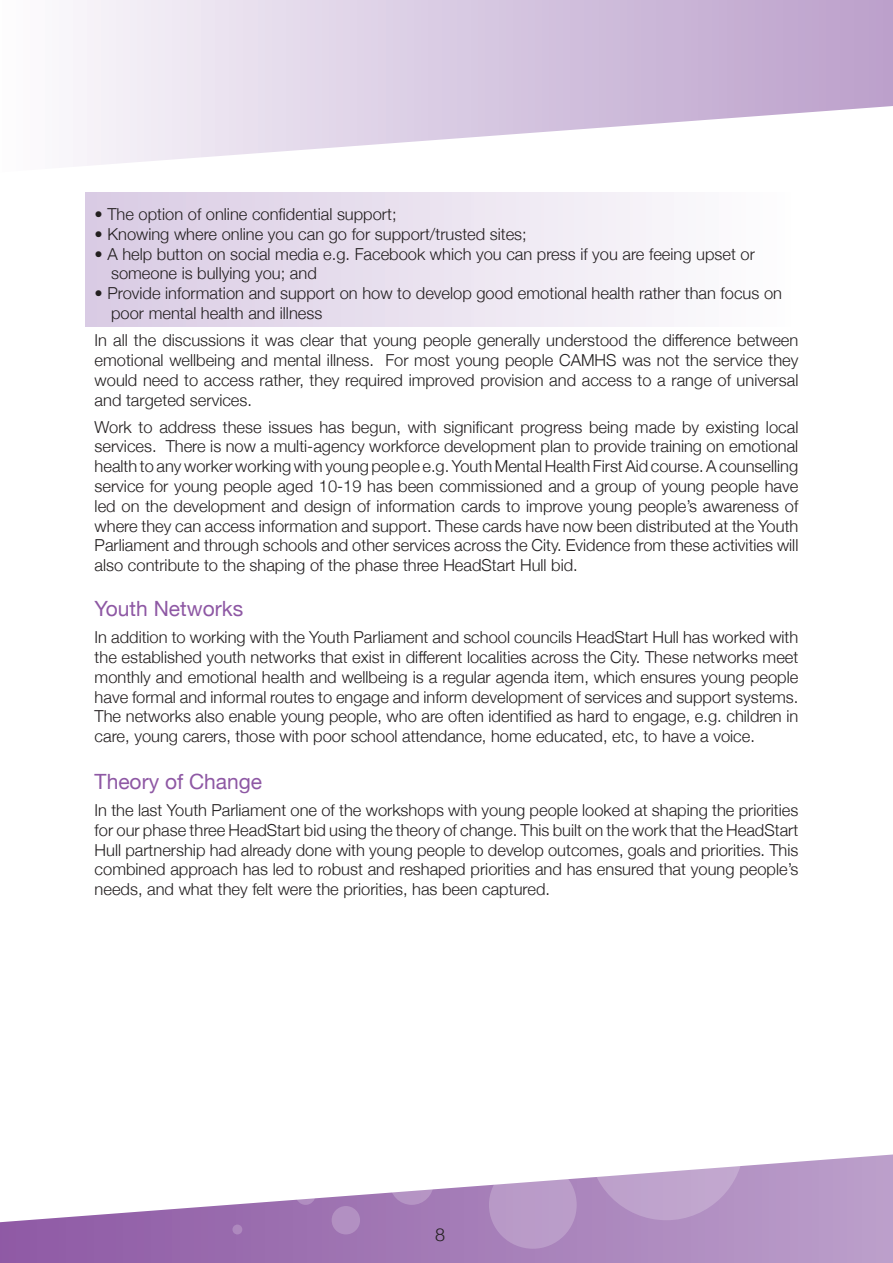
<style>
.page{position:relative;width:893px;height:1263px;background:#fff}
.page>*{position:absolute;margin:0;border:0;box-sizing:border-box;transform-origin:0 0}
.t1{font:21px "Helvetica Neue";color:#8e58a4}
.t2{font:300 18px "Helvetica Neue";color:#231f20}
.t3{font:300 16.5px/19.8px "Helvetica Neue";color:#231f20;text-align:justify}
</style>
<div class="page">
<div style="left:85px;top:192px;width:708px;height:134px;background:linear-gradient(to right,#d9cae3,#fefdfe)"></div>
<svg style="left:73px;top:0;width:820px;height:166px"></svg>
<svg style="left:0;top:1154px;width:893px;height:109px"></svg>
<svg style="left:588px;top:1064px;width:156px;height:156px"></svg>
<svg style="left:489px;top:1161px;width:88px;height:88px;fill:#ba9bc9"></svg>
<svg style="left:390px;top:1161px;width:44px;height:44px"></svg>
<div style="left:332px;top:1206px;width:28px;height:28px;background:#b290c2;border-radius:50%"></div>
<svg style="left:296px;top:1185px;width:19px;height:20px"></svg>
<svg style="left:232px;top:1224px;width:10px;height:10px"></svg>
<p class="t3" style="left:95px;top:203px;width:303px">• The option of online confidential support;</p>
<p class="t3" style="left:95px;top:223px;width:434px">• Knowing where online you can go for support/trusted sites;</p>
<p class="t3" style="left:111px;top:243px;width:645px;text-indent:-16px">• A help button on social media e.g. Facebook which you can press if you are feeing upset or someone is bullying you; and</p>
<p class="t3" style="left:111px;top:282px;width:672px;text-indent:-16px">• Provide information and support on how to develop good emotional health rather than focus on poor mental health and illness</p>
<p class="t3" style="left:95px;top:329px;width:705px">In all the discussions it was clear that young people generally understood the difference between emotional wellbeing and mental illness. For most young people CAMHS was not the service they would need to access rather, they required improved provision and access to a range of universal and targeted services.</p>
<p class="t3" style="left:95px;top:415px;width:705px">Work to address these issues has begun, with significant progress being made by existing local services. There is now a multi-agency workforce development plan to provide training on emotional health to any worker working with young people e.g. Youth Mental Health First Aid course. A counselling service for young people aged 10-19 has been commissioned and a group of young people have led on the development and design of information cards to improve young people’s awareness of where they can access information and support. These cards have now been distributed at the Youth Parliament and through schools and other services across the City. Evidence from these activities will also contribute to the shaping of the phase three HeadStart Hull bid.</p>
<p class="t1" style="left:95px;top:593px;width:150px">Youth Networks</p>
<p class="t3" style="left:95px;top:626px;width:705px">In addition to working with the Youth Parliament and school councils HeadStart Hull has worked with the established youth networks that exist in different localities across the City. These networks meet monthly and emotional health and wellbeing is a regular agenda item, which ensures young people have formal and informal routes to engage and inform development of services and support systems.<br>The networks also enable young people, who are often identified as hard to engage, e.g. children in care, young carers, those with poor school attendance, home educated, etc, to have a voice.</p>
<p class="t1" style="left:95px;top:766px;width:169px">Theory of Change</p>
<p class="t3" style="left:95px;top:799px;width:705px">In the last Youth Parliament one of the workshops with young people looked at shaping the priorities for our phase three HeadStart bid using the theory of change. This built on the work that the HeadStart Hull partnership had already done with young people to develop outcomes, goals and priorities. This combined approach has led to robust and reshaped priorities and has ensured that young people’s needs, and what they felt were the priorities, has been captured.</p>
<p class="t2" style="left:435px;top:1220px;width:12px">8</p>
</div>
